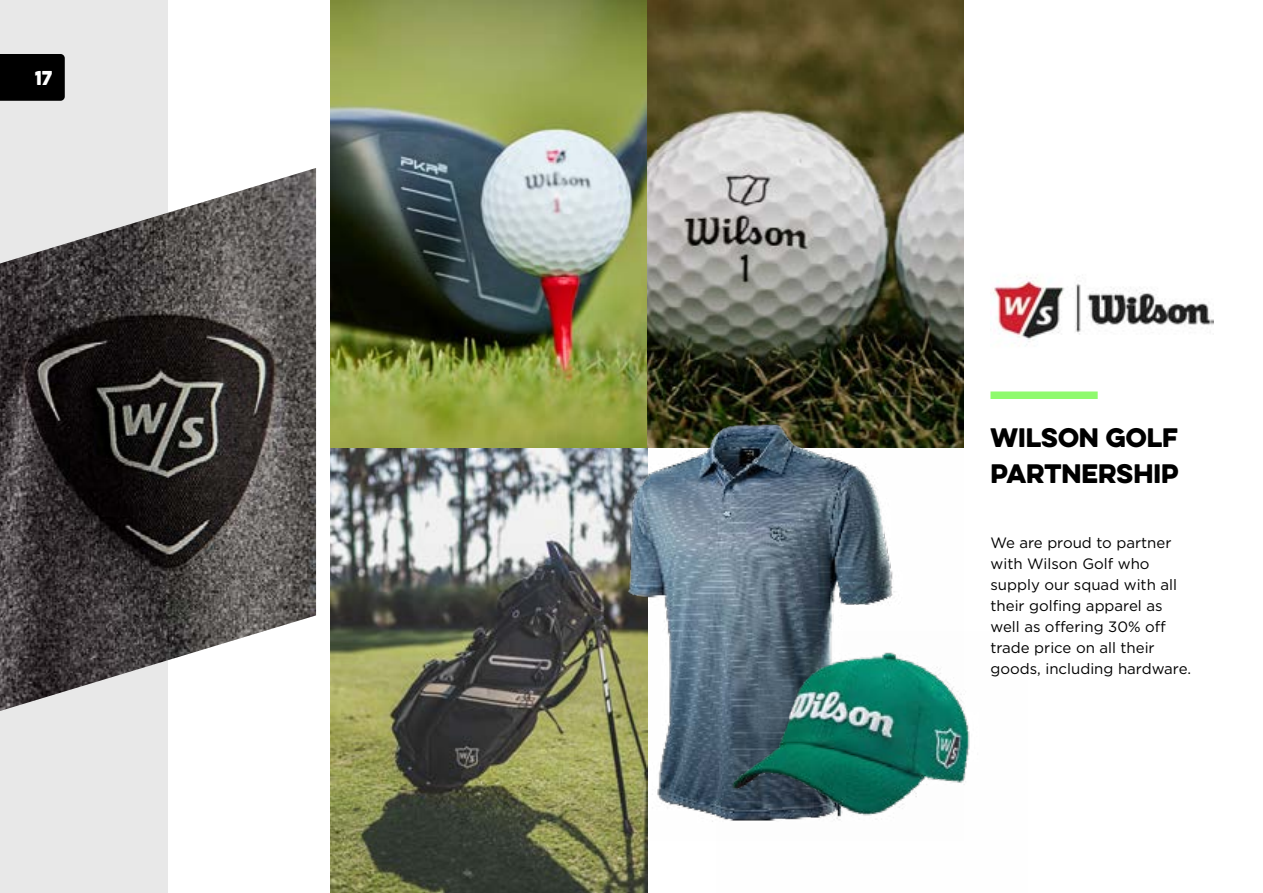
<style>
.page{position:relative;width:1263px;height:893px;background:#fff}
.page>*{position:absolute;margin:0;border:0;box-sizing:border-box;transform-origin:0 0}
.t1{font:24px/36px "Eveleth Clean";color:#000}
.t2{font:18px "Eveleth Clean";color:#fff}
.t3{font:15px/21px "Gotham";color:#000}
</style>
<div class="page">
<div style="left:990px;top:391px;width:108px;height:8px;background:#8ffa6e"></div>
<div style="left:0;top:0;width:167px;height:893px;background:#e8e8e8"></div>
<img style="left:331px;top:0;width:633px;height:448px">
<img style="left:0;top:168px;width:316px;height:543px">
<img style="left:331px;top:448px;width:316px;height:445px">
<img style="left:990px;top:276px;width:223px;height:71px">
<img style="left:557px;top:344px;width:407px;height:496px">
<img style="left:716px;top:631px;width:254px;height:209px">
<div style="left:0;top:54px;width:65px;height:47px;background:#000"></div>
<p class="t2" style="left:35px;top:64px;width:19px">17</p>
<h1 class="t1" style="left:990px;top:419px;width:190px">WILSON GOLF<br>PARTNERSHIP</h1>
<p class="t3" style="left:990px;top:531px;width:202px">We are proud to partner with Wilson Golf who supply our squad with all their golfing apparel as well as offering 30% off trade price on all their goods, including hardware.</p>
</div>
